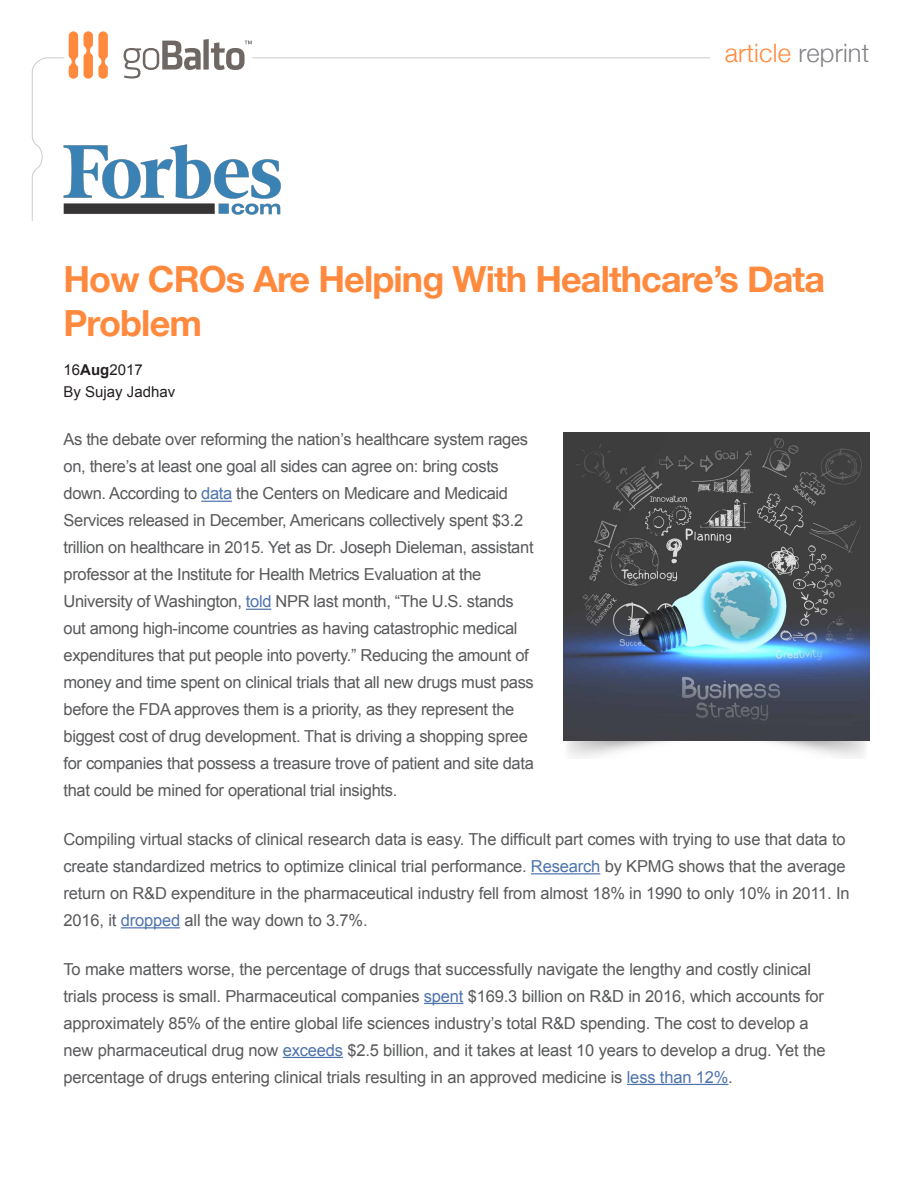
<style>
.page{position:relative;width:918px;height:1188px;background:#fff}
.page>*{position:absolute;margin:0;border:0;box-sizing:border-box;transform-origin:0 0}
.t1{font:700 36px/43.2px "Helvetica Neue";letter-spacing:-.025em;color:#ff893d}
.t2{font:300 25.5px "Helvetica Neue";letter-spacing:.01em;color:#ff893d}
.t3{font:16.5px/27px "Arial";letter-spacing:-.02em;color:#58595b}
.t4{font:15px/21.6px "Arial";color:#231f20}
.s1{color:#808285}
.s2{font-weight:700}
.s3{color:#4f73ad}
</style>
<div class="page">
<svg style="left:124px;top:39px;width:128px;height:40px"></svg>
<svg style="left:84px;top:31px;width:24px;height:48px"></svg>
<hr style="left:252px;top:57px;width:458px;height:1px;background:#ccc">
<svg style="left:32px;top:31px;width:46px;height:190px"></svg>
<img style="left:64px;top:144px;width:217px;height:77px">
<hr style="left:201px;top:501px;width:31px;height:1px;background:#4f73ad">
<svg style="left:246px;top:609px;width:25px;height:1px"></svg>
<hr style="left:531px;top:873px;width:69px;height:1px;background:#4f73ad">
<hr style="left:121px;top:927px;width:59px;height:1px;background:#4f73ad">
<hr style="left:424px;top:1003px;width:39px;height:1px;background:#4f73ad">
<hr style="left:283px;top:1057px;width:60px;height:1px;background:#4f73ad">
<hr style="left:627px;top:1084px;width:101px;height:1px;background:#4f73ad">
<img style="left:563px;top:433px;width:306px;height:308px">
<h2 class="t2" style="left:725px;top:33px;width:146px">article <span class="s1">reprint</span></h2>
<h1 class="t1" style="left:64px;top:259px;width:763px">How CROs Are Helping With Healthcare’s Data<br>Problem</h1>
<p class="t4" style="left:64px;top:359px;width:113px">16<span class="s2">Aug</span>2017<br>By Sujay Jadhav</p>
<p class="t3" style="left:64px;top:426px;width:472px">As the debate over reforming the nation’s healthcare system rages on, there’s at least one goal all sides can agree on: bring costs down. According to <span class="s3">data</span> the Centers on Medicare and Medicaid Services released in December, Americans collectively spent $3.2 trillion on healthcare in 2015. Yet as Dr. Joseph Dieleman, assistant professor at the Institute for Health Metrics Evaluation at the University of Washington, <span class="s3">told</span> NPR last month, “The U.S. stands out among high-income countries as having catastrophic medical expenditures that put people into poverty.” Reducing the amount of money and time spent on clinical trials that all new drugs must pass before the FDA approves them is a priority, as they represent the biggest cost of drug development. That is driving a shopping spree for companies that possess a treasure trove of patient and site data that could be mined for operational trial insights.</p>
<p class="t3" style="left:64px;top:826px;width:788px">Compiling virtual stacks of clinical research data is easy. The difficult part comes with trying to use that data to create standardized metrics to optimize clinical trial performance. <span class="s3">Research</span> by KPMG shows that the average return on R&amp;D expenditure in the pharmaceutical industry fell from almost 18% in 1990 to only 10% in 2011. In 2016, it <span class="s3">dropped</span> all the way down to 3.7%.</p>
<p class="t3" style="left:64px;top:955px;width:764px">To make matters worse, the percentage of drugs that successfully navigate the lengthy and costly clinical trials process is small. Pharmaceutical companies <span class="s3">spent</span> $169.3 billion on R&amp;D in 2016, which accounts for approximately 85% of the entire global life sciences industry’s total R&amp;D spending. The cost to develop a new pharmaceutical drug now <span class="s3">exceeds</span> $2.5 billion, and it takes at least 10 years to develop a drug. Yet the percentage of drugs entering clinical trials resulting in an approved medicine is <span class="s3">less than 12%</span>.</p>
</div>
